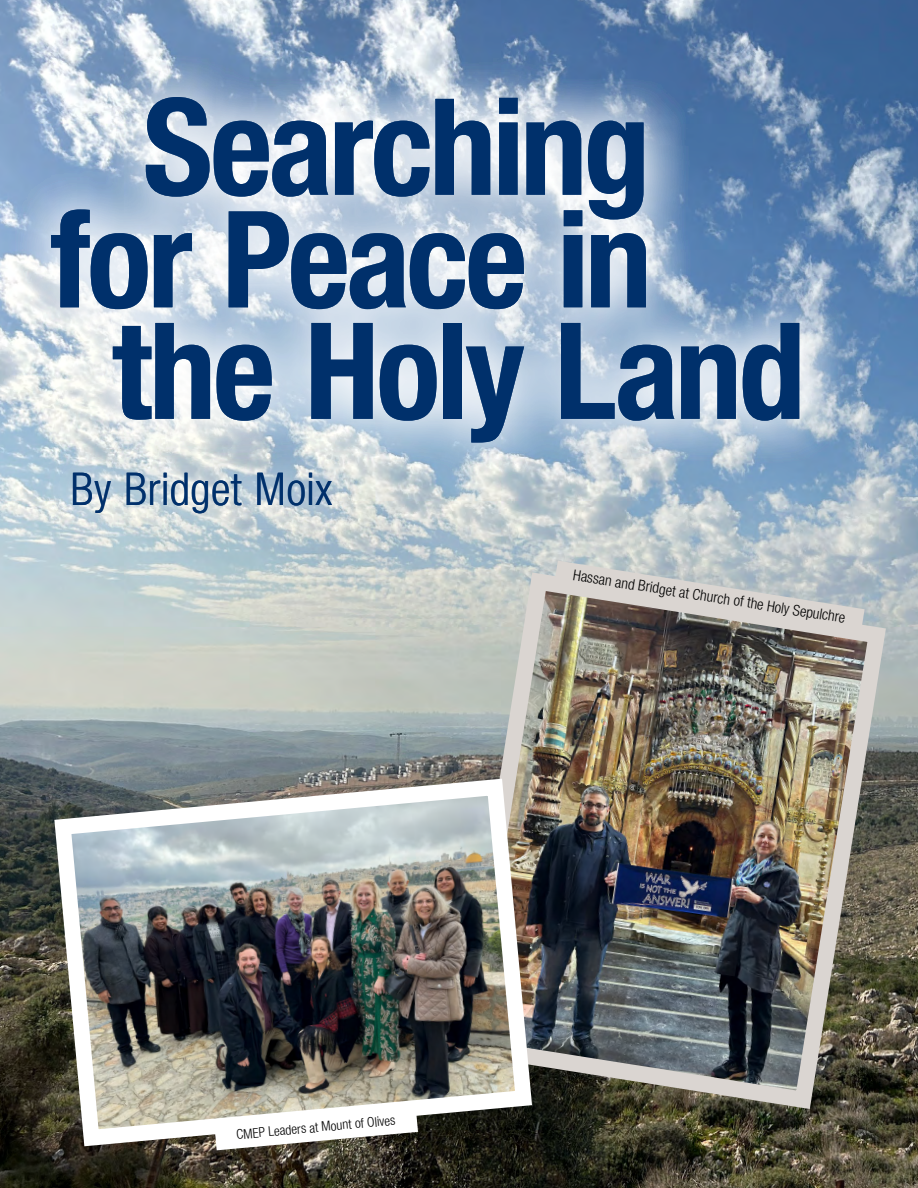
<style>
.page{position:relative;width:918px;height:1188px;background:#fff}
.page>*{position:absolute;margin:0;border:0;box-sizing:border-box;transform-origin:0 0}
.t1{font:700 condensed 134.25px "Helvetica Neue LT Std";letter-spacing:-.03em;color:#00306b}
.t2{font:300 condensed 45.15px "Helvetica Neue LT Std";letter-spacing:.015em;color:#00306b}
.t3{font:300 condensed 15px "Helvetica Neue LT Std";color:#000}
.t4{font:300 condensed 13.5px "Helvetica Neue LT Std";color:#000}
</style>
<div class="page">
<img style="left:0;top:0;width:918px;height:1188px">
<img style="left:447px;top:563px;width:448px;height:555px">
<img style="left:46px;top:770px;width:495px;height:385px">
<svg style="left:215px;top:1109px;width:203px;height:41px"></svg>
<svg style="left:554px;top:561px;width:311px;height:71px;background:#b3b2b0"></svg>
<div style="left:5px;top:49px;width:845px;height:442px;background:#fff;opacity:.8"></div>
<div style="left:24px;top:425px;width:352px;height:132px;background:#fff;opacity:.75"></div>
<h1 class="t1" style="left:143px;top:66px;width:509px">Searching</h1>
<h1 class="t1" style="left:50px;top:178px;width:603px">for Peace in</h1>
<h1 class="t1" style="left:112px;top:290px;width:695px">the Holy Land</h1>
<h2 class="t2" style="left:71px;top:463px;width:263px">By Bridget Moix</h2>
<p class="t3" style="left:575px;top:566px;width:277px;rotate:9deg">Hassan and Bridget at Church of the Holy Sepulchre</p>
<p class="t4" style="left:236px;top:1126px;width:161px;rotate:-5deg">CMEP Leaders at Mount of Olives</p>
</div>
